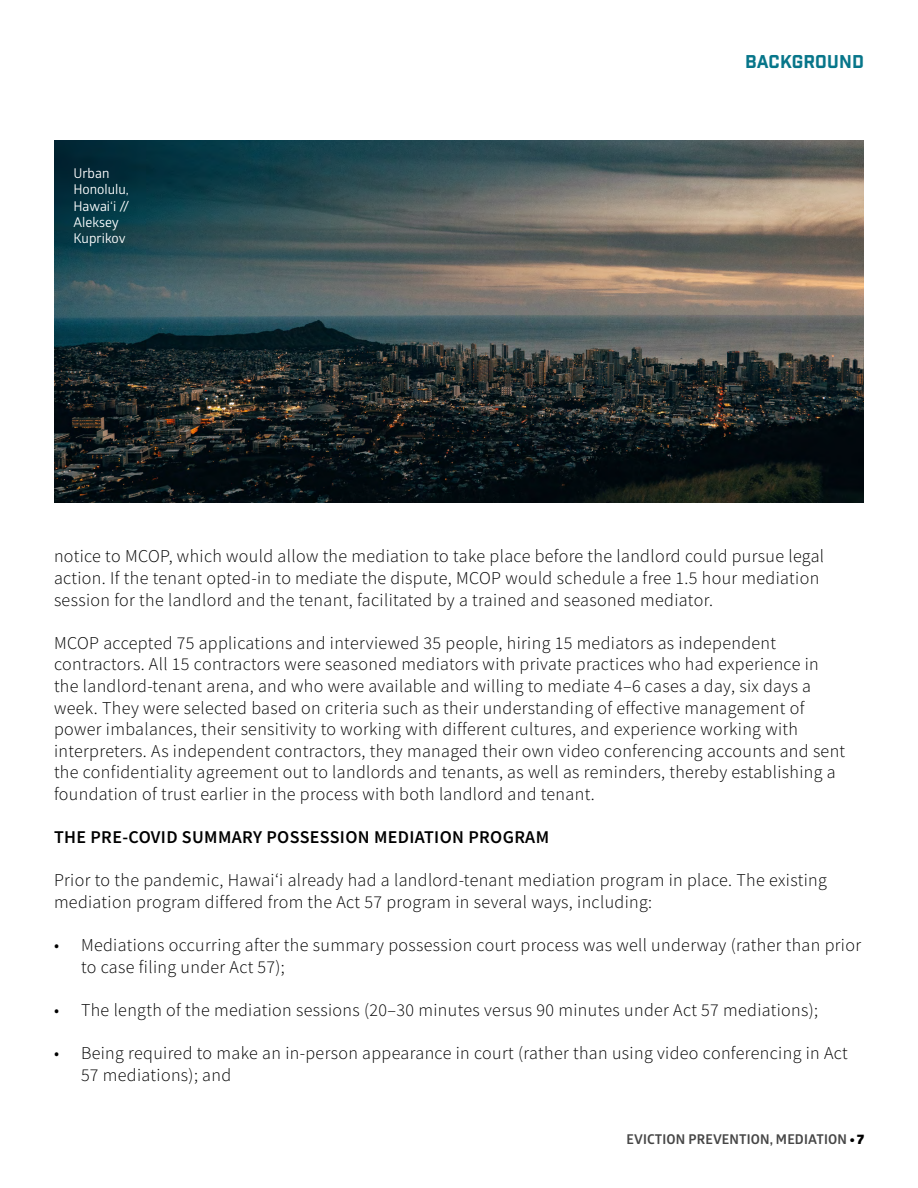
<style>
.page{position:relative;width:918px;height:1188px;background:#fff}
.page>*{position:absolute;margin:0;border:0;box-sizing:border-box;transform-origin:0 0}
.t1{font:300 18px/21.6px "Source Sans Pro";letter-spacing:.02em;color:#000}
.t2{font:600 18px "Source Sans Pro";letter-spacing:.02em;color:#000}
.t3{font:18px "Industry Inc Base";letter-spacing:.01em;color:#07768a}
.t4{font:13.5px/16.2px "Glober";color:#fff}
.t5{font:700 13.5px "Glober";letter-spacing:.01em;color:#464646}
.s1{font-weight:900;color:#000}
</style>
<div class="page">
<img style="left:54px;top:140px;width:810px;height:363px">
<p class="t4" style="left:73px;top:165px;width:57px">Urban<br>Honolulu,<br>Hawai‘i //<br>Aleksey<br>Kuprikov</p>
<p class="t3" style="left:745px;top:50px;width:120px">BACKGROUND</p>
<p class="t1" style="left:54px;top:546px;width:772px">notice to MCOP, which would allow the mediation to take place before the landlord could pursue legal action. If the tenant opted-in to mediate the dispute, MCOP would schedule a free 1.5 hour mediation session for the landlord and the tenant, facilitated by a trained and seasoned mediator.</p>
<p class="t1" style="left:54px;top:632px;width:793px">MCOP accepted 75 applications and interviewed 35 people, hiring 15 mediators as independent contractors. All 15 contractors were seasoned mediators with private practices who had experience in the landlord-tenant arena, and who were available and willing to mediate 4–6 cases a day, six days a week. They were selected based on criteria such as their understanding of effective management of power imbalances, their sensitivity to working with different cultures, and experience working with interpreters. As independent contractors, they managed their own video conferencing accounts and sent the confidentiality agreement out to landlords and tenants, as well as reminders, thereby establishing a foundation of trust earlier in the process with both landlord and tenant.</p>
<p class="t2" style="left:54px;top:825px;width:497px">THE PRE-COVID SUMMARY POSSESSION MEDIATION PROGRAM</p>
<p class="t1" style="left:54px;top:870px;width:774px">Prior to the pandemic, Hawaiʻi already had a landlord-tenant mediation program in place. The existing mediation program differed from the Act 57 program in several ways, including:</p>
<p class="t1" style="left:81px;top:934px;width:782px;text-indent:-27px">• Mediations occurring after the summary possession court process was well underway (rather than prior to case filing under Act 57);</p>
<p class="t1" style="left:54px;top:999px;width:766px">• The length of the mediation sessions (20–30 minutes versus 90 minutes under Act 57 mediations);</p>
<p class="t1" style="left:81px;top:1042px;width:768px;text-indent:-27px">• Being required to make an in-person appearance in court (rather than using video conferencing in Act<br>57 mediations); and</p>
<p class="t5" style="left:627px;top:1130px;width:239px">EVICTION PREVENTION, MEDIATION <span class="s1">• 7</span></p>
</div>
